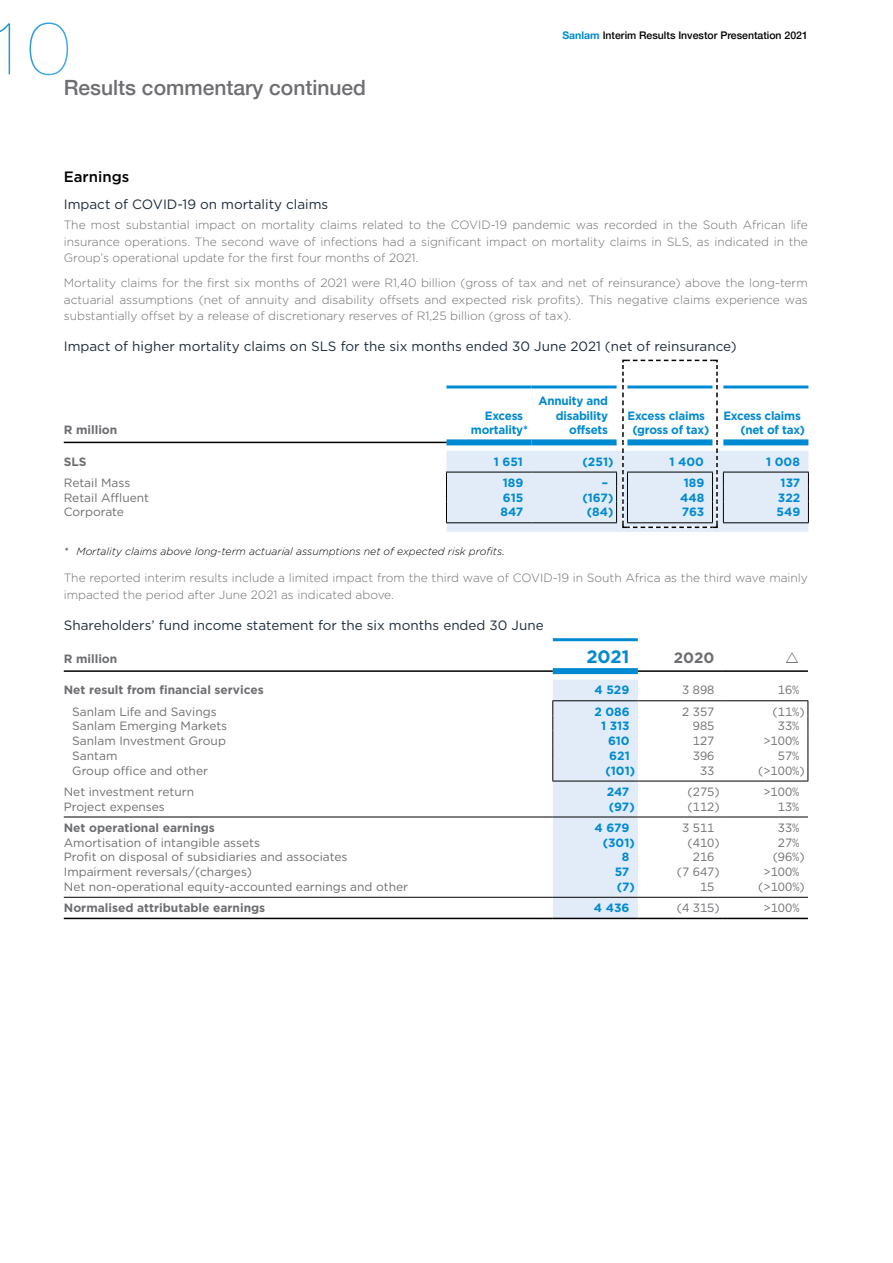
<style>
.page{position:relative;width:893px;height:1263px;background:#fff}
.page>*{position:absolute;margin:0;border:0;box-sizing:border-box;transform-origin:0 0}
.t1{font:200 75px "Helvetica Neue";color:#008ad1}
.t2{font:500 21px "Helvetica Neue";color:#6d6e71}
.t3{font:700 18px "Gotham";color:#008ad1}
.t4{font:500 15px "Gotham";color:#000}
.t5{font:700 15px "Gotham";color:#6d6e71}
.t6{font:13.5px "Gotham";color:#1c2b39}
.t7{font:300 12px/16.5px "Gotham";color:#6d6e71;text-align:justify}
.t8{font:12px "Gotham";color:#6d6e71}
.t9{font:700 12px/14.4px "Gotham";letter-spacing:-.02em;color:#008ad1}
.t10{font:700 12px "Gotham";color:#6d6e71}
.t11{font:italic 300 10.5px "Gotham";color:#000}
.t12{font:500 10.5px "Helvetica Neue";color:#000}
.s1{font-weight:700;color:#008ad1}
</style>
<div class="page">
<svg style="left:446px;top:359px;width:363px;height:173px"></svg>
<hr style="left:64px;top:442px;width:382px;height:1px;background:#000">
<hr style="left:638px;top:700px;width:85px;height:1px;background:#000">
<hr style="left:723px;top:700px;width:85px;height:1px;background:#000">
<div style="left:552px;top:680px;width:86px;height:238px;background:#e1ecf8"></div>
<svg style="left:807px;top:701px;width:1px;height:80px"></svg>
<hr style="left:552px;top:781px;width:86px;height:1px;background:#000">
<hr style="left:638px;top:781px;width:85px;height:1px;background:#000">
<hr style="left:723px;top:781px;width:85px;height:1px;background:#000">
<hr style="left:64px;top:817px;width:489px;height:1px;background:#000">
<hr style="left:553px;top:817px;width:85px;height:1px;background:#000">
<hr style="left:638px;top:817px;width:85px;height:1px;background:#000">
<hr style="left:723px;top:817px;width:85px;height:1px;background:#000">
<hr style="left:64px;top:897px;width:489px;height:1px;background:#000">
<hr style="left:553px;top:897px;width:85px;height:1px;background:#000">
<hr style="left:638px;top:897px;width:85px;height:1px;background:#000">
<hr style="left:723px;top:897px;width:85px;height:1px;background:#000">
<hr style="left:64px;top:918px;width:489px;height:1px;background:#000">
<hr style="left:553px;top:918px;width:85px;height:1px;background:#000">
<hr style="left:638px;top:918px;width:85px;height:1px;background:#000">
<hr style="left:723px;top:918px;width:85px;height:1px;background:#000">
<hr style="left:553px;top:638px;width:85px;height:3px;background:#008ad1">
<div style="left:553px;top:668px;width:85px;height:6px;background:#008ad1"></div>
<hr style="left:64px;top:670px;width:489px;height:2px;background:#000">
<hr style="left:638px;top:670px;width:85px;height:2px;background:#000">
<hr style="left:723px;top:670px;width:85px;height:2px;background:#000">
<h1 class="t1" style="left:-14px;top:-10px;width:85px">10</h1>
<p class="t12" style="left:562px;top:27px;width:247px"><span class="s1">Sanlam</span> Interim Results Investor Presentation 2021</p>
<h2 class="t2" style="left:64px;top:71px;width:304px">Results commentary continued</h2>
<p class="t4" style="left:64px;top:167px;width:67px">Earnings</p>
<p class="t6" style="left:64px;top:195px;width:266px">Impact of COVID-19 on mortality claims</p>
<p class="t7" style="left:64px;top:217px;width:746px">The most substantial impact on mortality claims related to the COVID-19 pandemic was recorded in the South African life insurance operations. The second wave of infections had a significant impact on mortality claims in SLS, as indicated in the Group’s operational update for the first four months of 2021.</p>
<p class="t7" style="left:64px;top:275px;width:746px">Mortality claims for the first six months of 2021 were R1,40 billion (gross of tax and net of reinsurance) above the long-term actuarial assumptions (net of annuity and disability offsets and expected risk profits). This negative claims experience was substantially offset by a release of discretionary reserves of R1,25 billion (gross of tax).</p>
<p class="t6" style="left:64px;top:338px;width:674px">Impact of higher mortality claims on SLS for the six months ended 30 June 2021 (net of reinsurance)</p>
<p class="t10" style="left:64px;top:422px;width:55px">R million</p>
<p class="t9" style="left:471px;top:408px;width:59px;text-indent:14px">Excess mortality*</p>
<p class="t9" style="left:539px;top:394px;width:71px;text-align:right">Annuity and disability offsets</p>
<p class="t9" style="left:627px;top:408px;width:83px;text-align:center">Excess claims (gross of tax)</p>
<p class="t9" style="left:740px;top:408px;width:66px;text-indent:-17px">Excess claims (net of tax)</p>
<p class="t10" style="left:64px;top:453px;width:24px">SLS</p>
<p class="t9" style="left:494px;top:454px;width:31px">1 651</p>
<p class="t9" style="left:583px;top:454px;width:32px">(251)</p>
<p class="t9" style="left:670px;top:454px;width:36px">1 400</p>
<p class="t9" style="left:766px;top:454px;width:35px">1 008</p>
<p class="t8" style="left:64px;top:475px;width:68px">Retail Mass</p>
<p class="t9" style="left:503px;top:475px;width:22px">189</p>
<p class="t9" style="left:602px;top:475px;width:8px">–</p>
<p class="t9" style="left:684px;top:475px;width:22px">189</p>
<p class="t9" style="left:781px;top:475px;width:21px">137</p>
<p class="t8" style="left:64px;top:490px;width:87px">Retail Affluent</p>
<p class="t9" style="left:503px;top:490px;width:22px">615</p>
<p class="t9" style="left:582px;top:490px;width:32px">(167)</p>
<p class="t9" style="left:680px;top:490px;width:26px">448</p>
<p class="t9" style="left:778px;top:490px;width:24px">322</p>
<p class="t8" style="left:64px;top:504px;width:62px">Corporate</p>
<p class="t9" style="left:500px;top:505px;width:24px">847</p>
<p class="t9" style="left:587px;top:505px;width:28px">(84)</p>
<p class="t9" style="left:682px;top:505px;width:24px">763</p>
<p class="t9" style="left:777px;top:505px;width:25px">549</p>
<p class="t11" style="left:64px;top:545px;width:442px">* Mortality claims above long-term actuarial assumptions net of expected risk profits.</p>
<p class="t7" style="left:64px;top:570px;width:746px">The reported interim results include a limited impact from the third wave of COVID-19 in South Africa as the third wave mainly impacted the period after June 2021 as indicated above.</p>
<p class="t6" style="left:64px;top:616px;width:481px">Shareholders’ fund income statement for the six months ended 30 June</p>
<p class="t10" style="left:64px;top:650px;width:55px">R million</p>
<h3 class="t3" style="left:586px;top:644px;width:44px">2021</h3>
<p class="t5" style="left:674px;top:647px;width:42px">2020</p>
<p class="t10" style="left:64px;top:682px;width:202px">Net result from financial services</p>
<p class="t9" style="left:595px;top:683px;width:36px">4 529</p>
<p class="t8" style="left:682px;top:682px;width:34px">3 898</p>
<p class="t8" style="left:778px;top:682px;width:23px">16%</p>
<p class="t8" style="left:72px;top:704px;width:146px">Sanlam Life and Savings</p>
<p class="t9" style="left:594px;top:704px;width:37px">2 086</p>
<p class="t8" style="left:682px;top:704px;width:34px">2 357</p>
<p class="t8" style="left:773px;top:704px;width:34px">(11%)</p>
<p class="t8" style="left:72px;top:718px;width:156px">Sanlam Emerging Markets</p>
<p class="t9" style="left:601px;top:719px;width:30px">1 313</p>
<p class="t8" style="left:693px;top:718px;width:23px">985</p>
<p class="t8" style="left:778px;top:718px;width:23px">33%</p>
<p class="t8" style="left:72px;top:733px;width:155px">Sanlam Investment Group</p>
<p class="t9" style="left:608px;top:733px;width:23px">610</p>
<p class="t8" style="left:693px;top:733px;width:23px">127</p>
<p class="t8" style="left:763px;top:733px;width:37px">&gt;100%</p>
<p class="t8" style="left:72px;top:748px;width:47px">Santam</p>
<p class="t9" style="left:609px;top:748px;width:22px">621</p>
<p class="t8" style="left:693px;top:748px;width:23px">396</p>
<p class="t8" style="left:778px;top:748px;width:23px">57%</p>
<p class="t8" style="left:72px;top:763px;width:137px">Group office and other</p>
<p class="t9" style="left:606px;top:763px;width:31px">(101)</p>
<p class="t8" style="left:700px;top:763px;width:16px">33</p>
<p class="t8" style="left:758px;top:763px;width:48px">(&gt;100%)</p>
<p class="t8" style="left:64px;top:784px;width:132px">Net investment return</p>
<p class="t9" style="left:607px;top:784px;width:24px">247</p>
<p class="t8" style="left:688px;top:784px;width:34px">(275)</p>
<p class="t8" style="left:763px;top:784px;width:37px">&gt;100%</p>
<p class="t8" style="left:64px;top:799px;width:103px">Project expenses</p>
<p class="t9" style="left:609px;top:799px;width:27px">(97)</p>
<p class="t8" style="left:688px;top:799px;width:34px">(112)</p>
<p class="t8" style="left:778px;top:799px;width:23px">13%</p>
<p class="t10" style="left:64px;top:819px;width:153px">Net operational earnings</p>
<p class="t9" style="left:595px;top:820px;width:36px">4 679</p>
<p class="t8" style="left:682px;top:820px;width:34px">3 511</p>
<p class="t8" style="left:778px;top:820px;width:23px">33%</p>
<p class="t8" style="left:64px;top:834px;width:198px">Amortisation of intangible assets</p>
<p class="t9" style="left:603px;top:835px;width:33px">(301)</p>
<p class="t8" style="left:688px;top:834px;width:34px">(410)</p>
<p class="t8" style="left:778px;top:834px;width:23px">27%</p>
<p class="t8" style="left:64px;top:849px;width:285px">Profit on disposal of subsidiaries and associates</p>
<p class="t9" style="left:622px;top:850px;width:9px">8</p>
<p class="t8" style="left:693px;top:849px;width:23px">216</p>
<p class="t8" style="left:773px;top:849px;width:34px">(96%)</p>
<p class="t8" style="left:64px;top:864px;width:190px">Impairment reversals/(charges)</p>
<p class="t9" style="left:615px;top:864px;width:16px">57</p>
<p class="t8" style="left:677px;top:864px;width:44px">(7 647)</p>
<p class="t8" style="left:763px;top:864px;width:37px">&gt;100%</p>
<p class="t8" style="left:64px;top:879px;width:346px">Net non-operational equity-accounted earnings and other</p>
<p class="t9" style="left:617px;top:879px;width:20px">(7)</p>
<p class="t8" style="left:700px;top:879px;width:16px">15</p>
<p class="t8" style="left:758px;top:879px;width:48px">(&gt;100%)</p>
<p class="t10" style="left:64px;top:900px;width:203px">Normalised attributable earnings</p>
<p class="t9" style="left:594px;top:900px;width:37px">4 436</p>
<p class="t8" style="left:677px;top:900px;width:44px">(4 315)</p>
<p class="t8" style="left:763px;top:900px;width:37px">&gt;100%</p>
</div>
